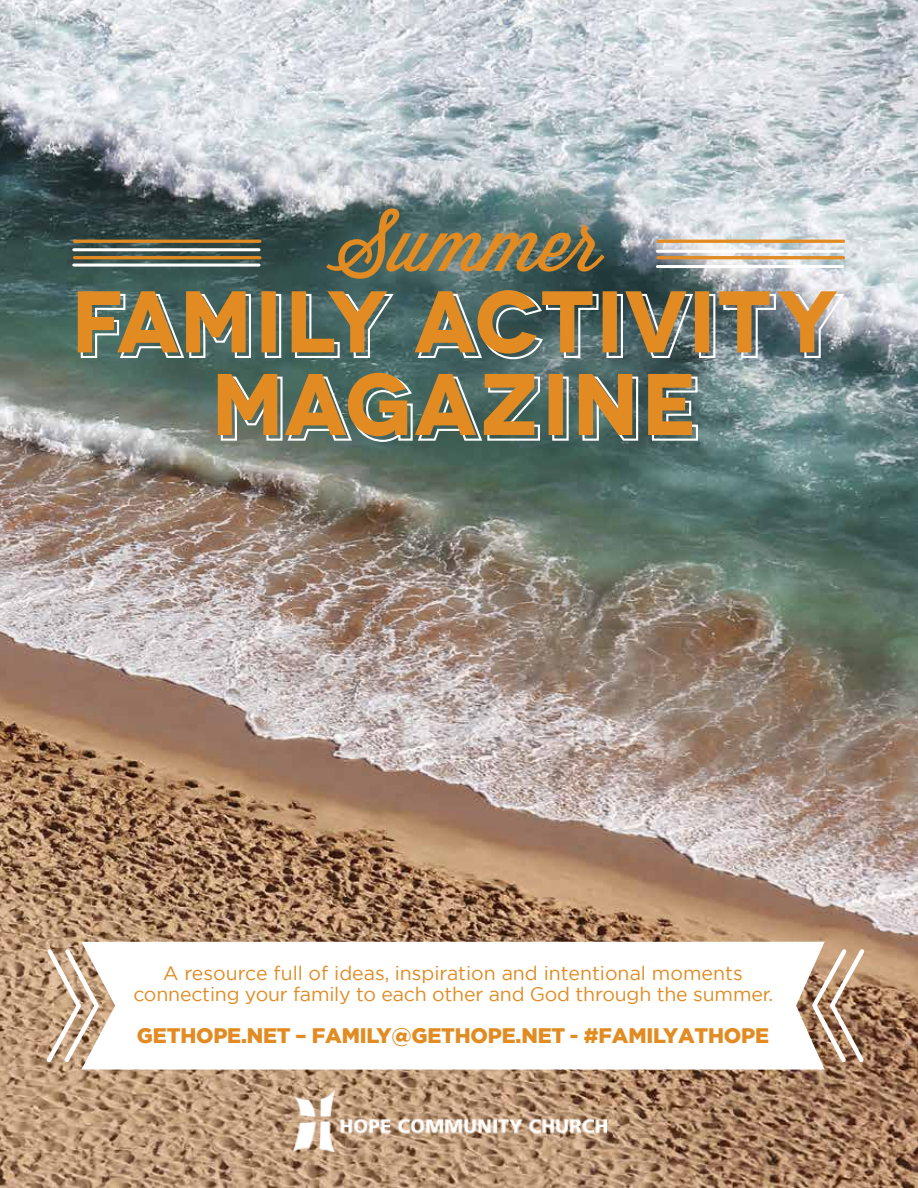
<style>
.page{position:relative;width:918px;height:1188px;background:#fff}
.page>*{position:absolute;margin:0;border:0;box-sizing:border-box;transform-origin:0 0}
.t1{font:75px "Wisdom Script";color:#e18b22}
.t2{font:900 21px "Gotham";letter-spacing:-.01em;color:#e18b22}
.t3{font:19.5px/21px "Gotham";letter-spacing:-.01em;color:#e18b22;text-align:center}
</style>
<div class="page">
<img style="left:0;top:0;width:918px;height:1188px">
<hr style="left:74px;top:248px;width:185px;height:3px;background:#fff">
<hr style="left:74px;top:264px;width:185px;height:3px;background:#fff">
<hr style="left:657px;top:250px;width:186px;height:3px;background:#fff">
<hr style="left:657px;top:265px;width:186px;height:3px;background:#fff">
<svg style="left:80px;top:292px;width:767px;height:68px"></svg>
<svg style="left:218px;top:373px;width:481px;height:70px;background:#9e8350"></svg>
<svg style="left:78px;top:290px;width:759px;height:64px;background:#978054"></svg>
<hr style="left:75px;top:240px;width:185px;height:3px;background:#e18b22">
<hr style="left:75px;top:256px;width:185px;height:3px;background:#e18b22">
<hr style="left:658px;top:240px;width:185px;height:3px;background:#e18b22">
<hr style="left:658px;top:256px;width:185px;height:3px;background:#e18b22">
<svg style="left:81px;top:942px;width:744px;height:128px"></svg>
<svg style="left:43px;top:945px;width:59px;height:121px"></svg>
<svg style="left:809px;top:945px;width:59px;height:121px"></svg>
<img style="left:293px;top:1090px;width:314px;height:62px">
<h1 class="t1" style="left:325px;top:187px;width:281px">Summer</h1>
<p class="t3" style="left:133px;top:962px;width:642px">A resource full of ideas, inspiration and intentional moments connecting your family to each other and God through the summer.</p>
<p class="t2" style="left:137px;top:1021px;width:634px">GETHOPE.NET – FAMILY@GETHOPE.NET - #FAMILYATHOPE</p>
</div>
